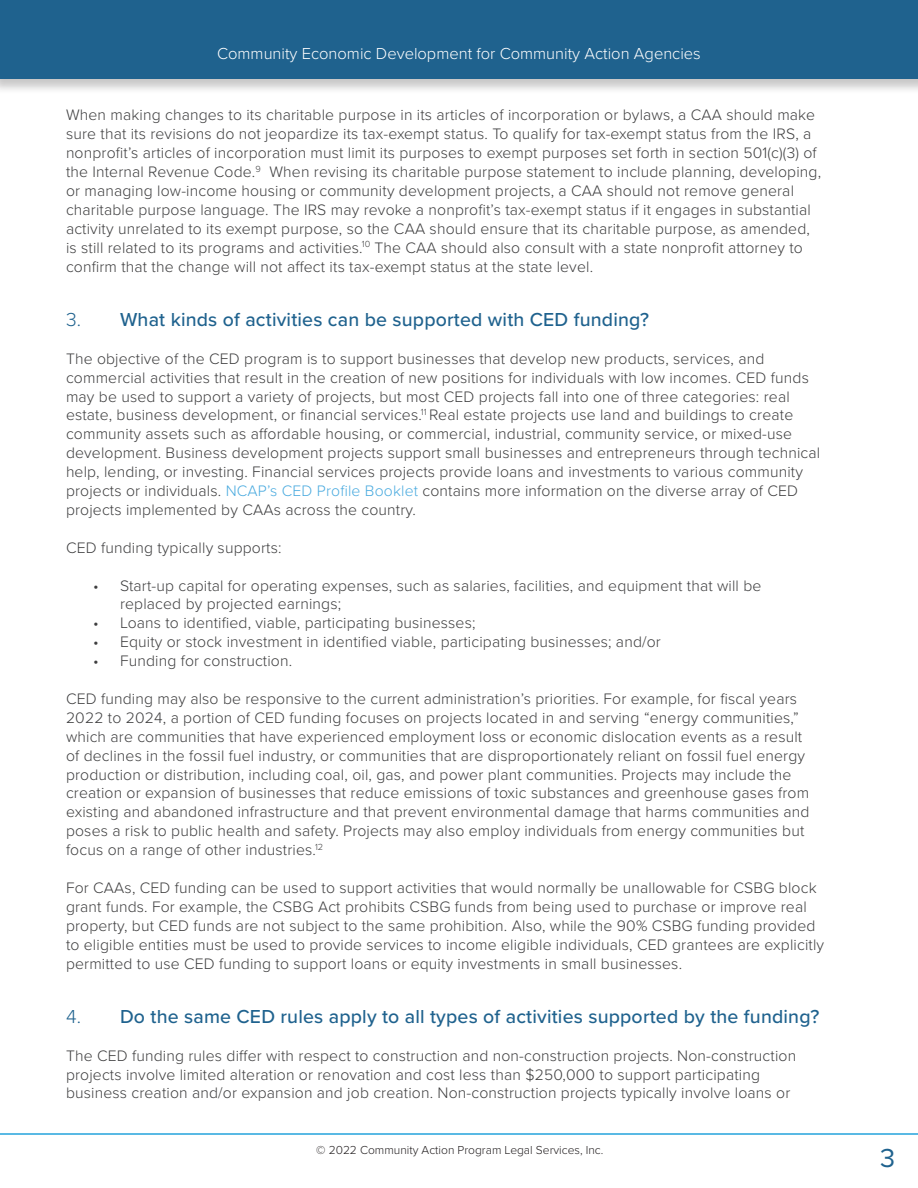
<style>
.page{position:relative;width:918px;height:1188px;background:#fff}
.page>*{position:absolute;margin:0;border:0;box-sizing:border-box;transform-origin:0 0}
.t1{font:27px "Proxima Nova";color:#1f628e}
.t2{font:500 19.5px "Proxima Nova";letter-spacing:.01em;color:#1f628e}
.t3{font:300 16.5px "Proxima Nova";color:#fff}
.t4{font:300 15.75px/18.9px "Proxima Nova";letter-spacing:.01em;color:#3e3e3f}
.t5{font:300 12px "Proxima Nova";color:#231f20}
.s1{font-weight:300}
.s2{color:#4aaadf}
</style>
<div class="page">
<div style="left:0;top:0;width:918px;height:94px;background:#231f20;opacity:.25"></div>
<div style="left:0;top:0;width:918px;height:79px;background:#1f628e"></div>
<hr style="left:0;top:1133px;width:918px;height:2px;background:#23a3dc">
<p class="t3" style="left:217px;top:41px;width:485px">Community Economic Development for Community Action Agencies</p>
<p class="t4" style="left:66px;top:105px;width:757px">When making changes to its charitable purpose in its articles of incorporation or bylaws, a CAA should make sure that its revisions do not jeopardize its tax-exempt status. To qualify for tax-exempt status from the IRS, a nonprofit’s articles of incorporation must limit its purposes to exempt purposes set forth in section 501(c)(3) of the Internal Revenue Code.<sup>9</sup> When revising its charitable purpose statement to include planning, developing, or managing low-income housing or community development projects, a CAA should not remove general charitable purpose language. The IRS may revoke a nonprofit’s tax-exempt status if it engages in substantial activity unrelated to its exempt purpose, so the CAA should ensure that its charitable purpose, as amended, is still related to its programs and activities.<sup>10</sup> The CAA should also consult with a state nonprofit attorney to confirm that the change will not affect its tax-exempt status at the state level.</p>
<p class="t2" style="left:66px;top:305px;width:585px"><span class="s1">3.</span> What kinds of activities can be supported with CED funding?</p>
<p class="t4" style="left:66px;top:348px;width:756px">The objective of the CED program is to support businesses that develop new products, services, and commercial activities that result in the creation of new positions for individuals with low incomes. CED funds may be used to support a variety of projects, but most CED projects fall into one of three categories: real estate, business development, or financial services.<sup>11</sup> Real estate projects use land and buildings to create community assets such as affordable housing, or commercial, industrial, community service, or mixed-use development. Business development projects support small businesses and entrepreneurs through technical help, lending, or investing. Financial services projects provide loans and investments to various community projects or individuals. <span class="s2">NCAP’s CED Profile Booklet</span> contains more information on the diverse array of CED projects implemented by CAAs across the country.</p>
<p class="t4" style="left:66px;top:537px;width:217px">CED funding typically supports:</p>
<p class="t4" style="left:120px;top:575px;width:643px;text-indent:-27px">• Start-up capital for operating expenses, such as salaries, facilities, and equipment that will be replaced by projected earnings;</p>
<p class="t4" style="left:93px;top:613px;width:384px">• Loans to identified, viable, participating businesses;</p>
<p class="t4" style="left:93px;top:632px;width:569px">• Equity or stock investment in identified viable, participating businesses; and/or</p>
<p class="t4" style="left:93px;top:651px;width:201px">• Funding for construction.</p>
<p class="t4" style="left:66px;top:688px;width:745px">CED funding may also be responsive to the current administration’s priorities. For example, for fiscal years 2022 to 2024, a portion of CED funding focuses on projects located in and serving “energy communities,” which are communities that have experienced employment loss or economic dislocation events as a result of declines in the fossil fuel industry, or communities that are disproportionately reliant on fossil fuel energy production or distribution, including coal, oil, gas, and power plant communities. Projects may include the creation or expansion of businesses that reduce emissions of toxic substances and greenhouse gases from existing and abandoned infrastructure and that prevent environmental damage that harms communities and poses a risk to public health and safety. Projects may also employ individuals from energy communities but focus on a range of other industries.<sup>12</sup></p>
<p class="t4" style="left:66px;top:877px;width:760px">For CAAs, CED funding can be used to support activities that would normally be unallowable for CSBG block grant funds. For example, the CSBG Act prohibits CSBG funds from being used to purchase or improve real property, but CED funds are not subject to the same prohibition. Also, while the 90% CSBG funding provided to eligible entities must be used to provide services to income eligible individuals, CED grantees are explicitly permitted to use CED funding to support loans or equity investments in small businesses.</p>
<p class="t2" style="left:66px;top:1002px;width:755px"><span class="s1">4.</span> Do the same CED rules apply to all types of activities supported by the funding?</p>
<p class="t4" style="left:66px;top:1045px;width:732px">The CED funding rules differ with respect to construction and non-construction projects. Non-construction projects involve limited alteration or renovation and cost less than $250,000 to support participating business creation and/or expansion and job creation. Non-construction projects typically involve loans or</p>
<p class="t5" style="left:316px;top:1141px;width:289px">© 2022 Community Action Program Legal Services, Inc.</p>
<p class="t1" style="left:880px;top:1138px;width:17px">3</p>
</div>
